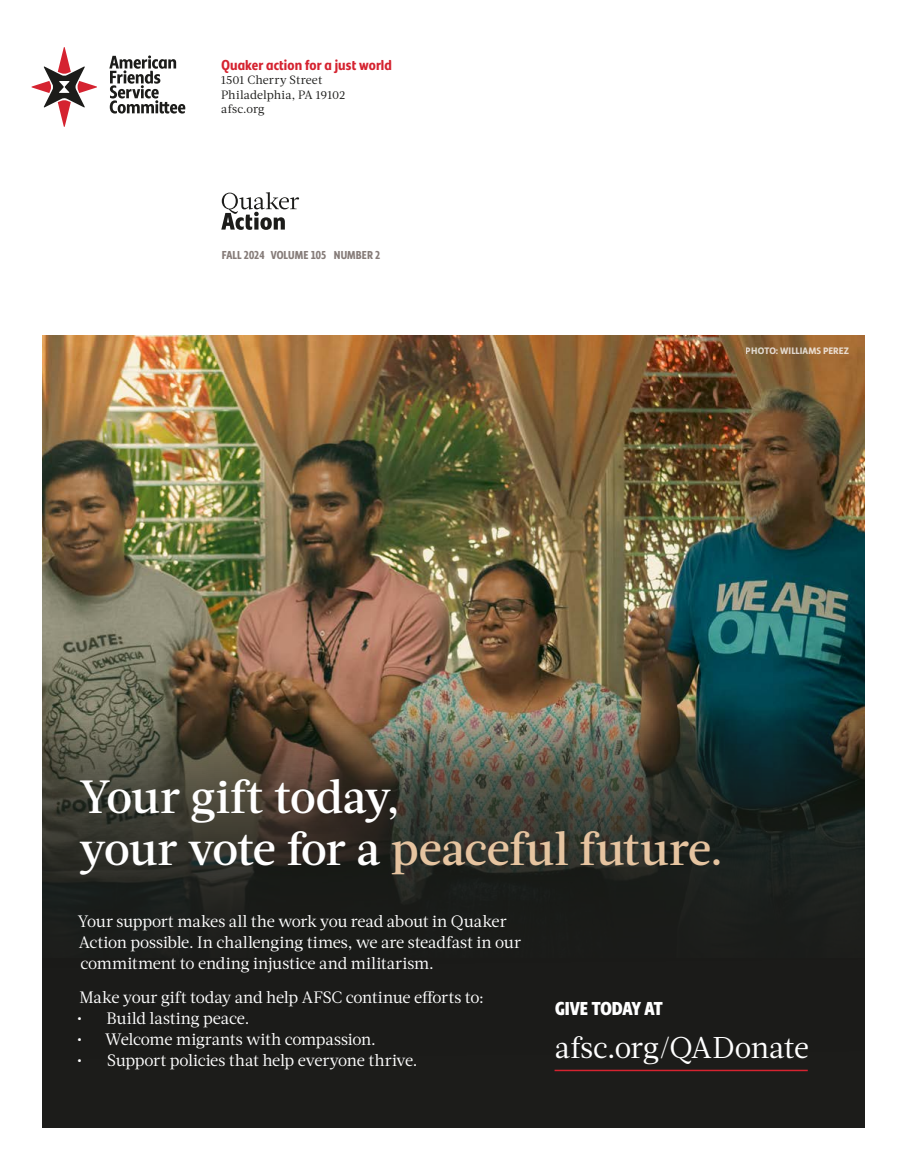
<style>
.page{position:relative;width:905px;height:1175px;background:#fff}
.page>*{position:absolute;margin:0;border:0;box-sizing:border-box;transform-origin:0 0}
.t1{font:500 46.5px "Acta";letter-spacing:-.015em;color:#e6c4a0}
.t2{font:500 46.5px "Acta";color:#fff}
.t3{font:30px "Acta";letter-spacing:-.005em;color:#fff}
.t4{font:900 19.5px "Bonnie Condensed";letter-spacing:-.005em;color:#fff}
.t5{font:16.5px/21px "Acta";letter-spacing:-.01em;color:#fff}
.Body_Text{font:700 15px "Bonnie Condensed";letter-spacing:.005em;color:#d52330}
.Body_Text-2{font:12px "Acta";letter-spacing:.01em;color:#1c1c1a}
.Body_Text-3{font:700 12px "Bonnie Condensed";letter-spacing:.005em;color:#867c79}
.t6{font:700 semi-condensed 9.75px "Bonnie";letter-spacing:.005em;color:#fff}
.s1{color:#fff}
</style>
<div class="page">
<img style="left:42px;top:335px;width:822px;height:314px">
<svg style="left:42px;top:649px;width:822px;height:478px;background:#303029"></svg>
<svg style="left:31px;top:47px;width:66px;height:80px"></svg>
<svg style="left:109px;top:55px;width:76px;height:59px"></svg>
<svg style="left:221px;top:192px;width:78px;height:38px"></svg>
<hr style="left:554px;top:1069px;width:253px;height:2px;background:#d52330">
<p class="Body_Text" style="left:221px;top:55px;width:172px">Quaker action for a just world</p>
<p class="Body_Text-2" style="left:221px;top:73px;width:103px">1501 Cherry Street</p>
<p class="Body_Text-2" style="left:221px;top:88px;width:126px">Philadelphia, PA 19102</p>
<p class="Body_Text-2" style="left:221px;top:102px;width:45px">afsc.org</p>
<p class="Body_Text-3" style="left:222px;top:247px;width:160px">FALL 2024 VOLUME 105 NUMBER 2</p>
<p class="t6" style="left:746px;top:344px;width:104px">PHOTO: WILLIAMS PEREZ</p>
<p class="t2" style="left:80px;top:769px;width:321px">Your gift today,</p>
<p class="t1" style="left:80px;top:821px;width:644px"><span class="s1">your vote for a</span> peaceful future.</p>
<p class="t5" style="left:78px;top:910px;width:445px">Your support makes all the work you read about in Quaker<br>Action possible. In challenging times, we are steadfast in our commitment to ending injustice and militarism.</p>
<p class="t5" style="left:79px;top:987px;width:406px">Make your gift today and help AFSC continue efforts to:</p>
<p class="t5" style="left:77px;top:1008px;width:174px">• Build lasting peace.</p>
<p class="t5" style="left:77px;top:1029px;width:300px">• Welcome migrants with compassion.</p>
<p class="t5" style="left:77px;top:1050px;width:342px">• Support policies that help everyone thrive.</p>
<p class="t4" style="left:555px;top:995px;width:109px">GIVE TODAY AT</p>
<p class="t3" style="left:554px;top:1030px;width:256px">afsc.org/QADonate</p>
</div>
